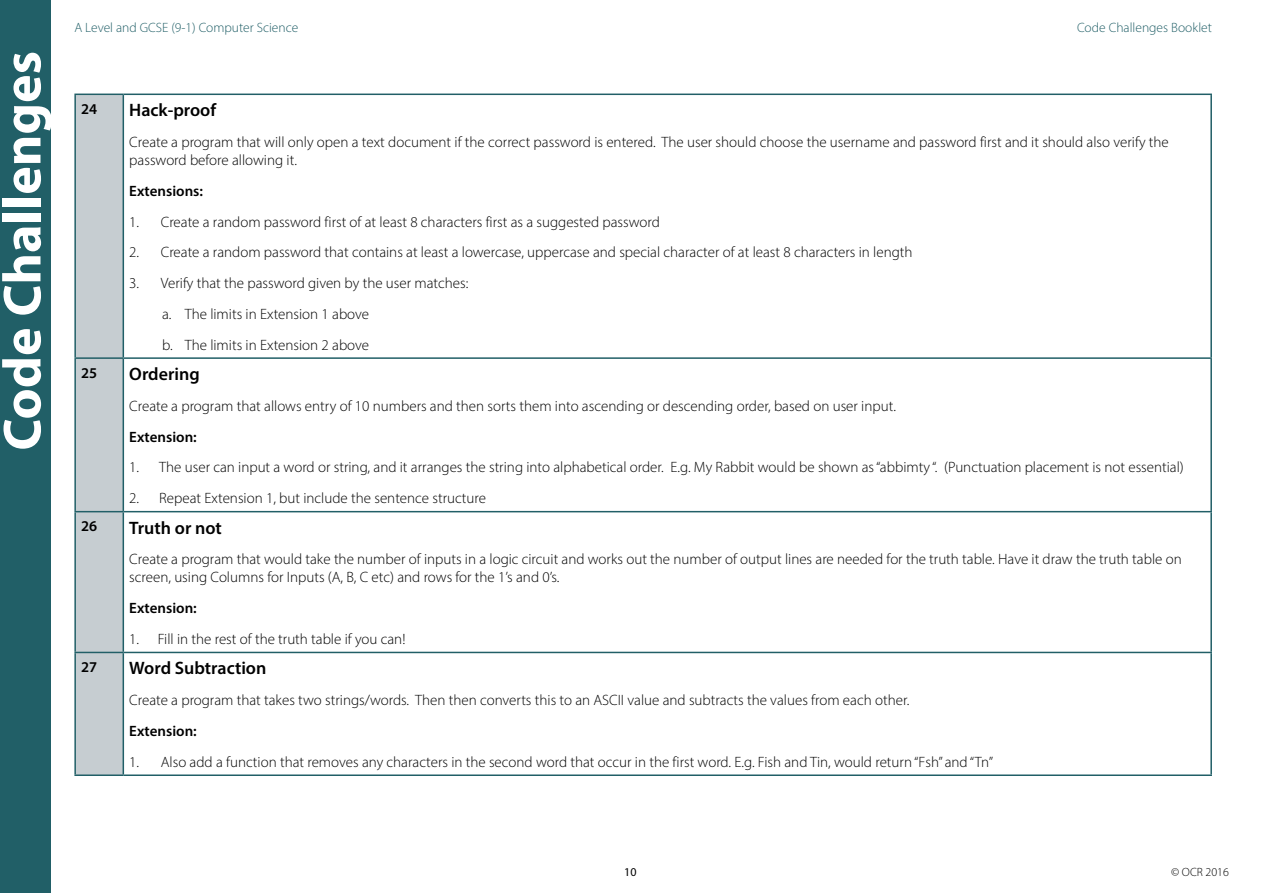
<style>
.page{position:relative;width:1263px;height:893px;background:#fff}
.page>*{position:absolute;margin:0;border:0;box-sizing:border-box;transform-origin:0 0}
.t1{font:700 54px "Myriad Pro";color:#fff}
.Body{font:600 18px "Myriad Pro";color:#000}
.Body-2{font:300 15px/18px "Myriad Pro";color:#000}
.Body-3{font:600 15px "Myriad Pro";color:#000}
.Body_subheading{font:600 15px "Myriad Pro";color:#000}
.t2{font:300 13.5px "Myriad Pro";color:#215f67}
.t3{font:300 12px "Myriad Pro";color:#000}
.t4{font:12px "Myriad Pro";color:#000}
</style>
<div class="page">
<div style="left:0;top:0;width:51px;height:893px;background:#215f67"></div>
<div style="left:76px;top:95px;width:47px;height:679px;background:#c6cdd1"></div>
<hr style="left:74px;top:94px;width:49px;height:1px;background:#215f67">
<hr style="left:74px;top:95px;width:2px;height:262px;background:#215f67">
<hr style="left:123px;top:94px;width:1089px;height:1px;background:#215f67">
<hr style="left:123px;top:95px;width:1px;height:262px;background:#215f67">
<hr style="left:1210px;top:95px;width:2px;height:262px;background:#215f67">
<hr style="left:74px;top:357px;width:49px;height:2px;background:#215f67">
<hr style="left:74px;top:359px;width:2px;height:152px;background:#215f67">
<hr style="left:123px;top:357px;width:1089px;height:2px;background:#215f67">
<hr style="left:123px;top:359px;width:1px;height:152px;background:#215f67">
<hr style="left:1210px;top:359px;width:2px;height:152px;background:#215f67">
<hr style="left:74px;top:511px;width:49px;height:1px;background:#215f67">
<hr style="left:74px;top:512px;width:2px;height:140px;background:#215f67">
<hr style="left:123px;top:511px;width:1089px;height:1px;background:#215f67">
<hr style="left:123px;top:512px;width:1px;height:140px;background:#215f67">
<hr style="left:1210px;top:512px;width:2px;height:140px;background:#215f67">
<hr style="left:74px;top:652px;width:49px;height:1px;background:#215f67">
<hr style="left:74px;top:653px;width:2px;height:121px;background:#215f67">
<hr style="left:123px;top:652px;width:1089px;height:1px;background:#215f67">
<hr style="left:123px;top:653px;width:1px;height:121px;background:#215f67">
<hr style="left:1210px;top:653px;width:2px;height:121px;background:#215f67">
<hr style="left:74px;top:774px;width:49px;height:2px;background:#215f67">
<hr style="left:123px;top:774px;width:1089px;height:2px;background:#215f67">
<h1 class="t1" style="left:-13px;top:451px;width:401px;rotate:-90deg">Code Challenges</h1>
<p class="t2" style="left:74px;top:20px;width:225px">A Level and GCSE (9-1) Computer Science</p>
<p class="t2" style="left:1077px;top:20px;width:136px">Code Challenges Booklet</p>
<h5 class="Body_subheading" style="left:81px;top:99px;width:18px">24</h5>
<p class="Body" style="left:129px;top:99px;width:88px">Hack-proof</p>
<p class="Body-2" style="left:129px;top:133px;width:1041px">Create a program that will only open a text document if the correct password is entered. The user should choose the username and password first and it should also verify the password before allowing it.</p>
<p class="Body-3" style="left:129px;top:181px;width:75px">Extensions:</p>
<p class="Body-2" style="left:129px;top:212px;width:532px">1. Create a random password first of at least 8 characters first as a suggested password</p>
<p class="Body-2" style="left:129px;top:243px;width:785px">2. Create a random password that contains at least a lowercase, uppercase and special character of at least 8 characters in length</p>
<p class="Body-2" style="left:129px;top:274px;width:340px">3. Verify that the password given by the user matches:</p>
<p class="Body-2" style="left:162px;top:305px;width:208px">a. The limits in Extension 1 above</p>
<p class="Body-2" style="left:162px;top:335px;width:208px">b. The limits in Extension 2 above</p>
<h5 class="Body_subheading" style="left:81px;top:363px;width:18px">25</h5>
<p class="Body" style="left:129px;top:363px;width:72px">Ordering</p>
<p class="Body-2" style="left:129px;top:397px;width:768px">Create a program that allows entry of 10 numbers and then sorts them into ascending or descending order, based on user input.</p>
<p class="Body-3" style="left:129px;top:427px;width:69px">Extension:</p>
<p class="Body-2" style="left:129px;top:458px;width:1056px">1. The user can input a word or string, and it arranges the string into alphabetical order. E.g. My Rabbit would be shown as “abbimty “. (Punctuation placement is not essential)</p>
<p class="Body-2" style="left:129px;top:489px;width:358px">2. Repeat Extension 1, but include the sentence structure</p>
<h5 class="Body_subheading" style="left:81px;top:517px;width:18px">26</h5>
<p class="Body" style="left:129px;top:516px;width:94px">Truth or not</p>
<p class="Body-2" style="left:129px;top:550px;width:1054px">Create a program that would take the number of inputs in a logic circuit and works out the number of output lines are needed for the truth table. Have it draw the truth table on screen, using Columns for Inputs (A, B, C etc) and rows for the 1’s and 0’s.</p>
<p class="Body-3" style="left:129px;top:599px;width:69px">Extension:</p>
<p class="Body-2" style="left:129px;top:630px;width:278px">1. Fill in the rest of the truth table if you can!</p>
<h5 class="Body_subheading" style="left:81px;top:658px;width:18px">27</h5>
<p class="Body" style="left:129px;top:657px;width:139px">Word Subtraction</p>
<p class="Body-2" style="left:129px;top:691px;width:781px">Create a program that takes two strings/words. Then then converts this to an ASCII value and subtracts the values from each other.</p>
<p class="Body-3" style="left:129px;top:721px;width:69px">Extension:</p>
<p class="Body-2" style="left:129px;top:753px;width:865px">1. Also add a function that removes any characters in the second word that occur in the first word. E.g. Fish and Tin, would return “Fsh” and “Tn”</p>
<p class="t4" style="left:624px;top:865px;width:14px">10</p>
<p class="t3" style="left:1171px;top:865px;width:59px">© OCR 2016</p>
</div>
